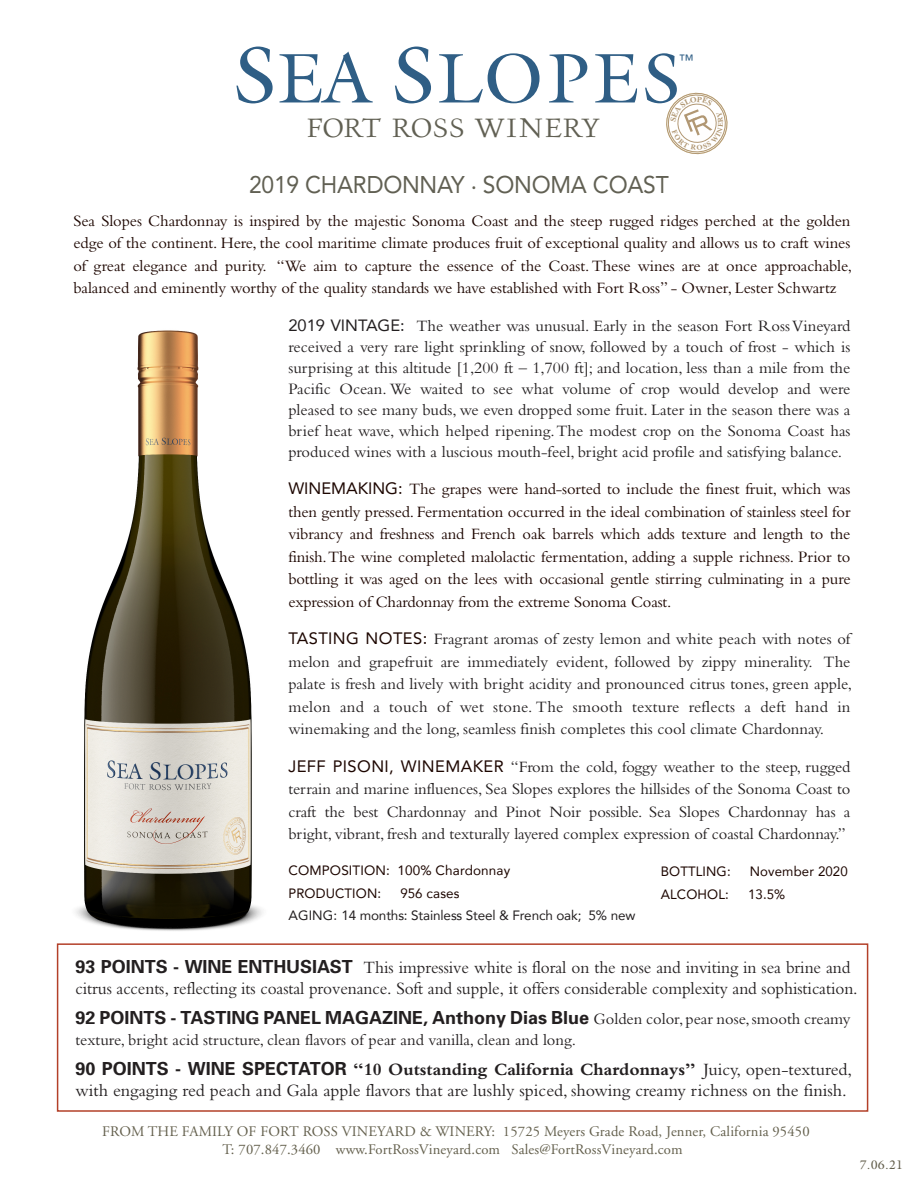
<style>
.page{position:relative;width:918px;height:1188px;background:#fff}
.page>*{position:absolute;margin:0;border:0;box-sizing:border-box;transform-origin:0 0}
.t1{font:70.95px "Galliard";letter-spacing:.05em;color:#2f5e85}
.t2{font:26.85px "Prospero";letter-spacing:.04em;color:#616053}
.t3{font:24px "Avenir";letter-spacing:-.01em;color:#616053;scale:.95 1}
.t4{font:18px/21px "M Bembo";letter-spacing:-.005em;color:#231f20;scale:.96 1}
.t5{font:18px "Bembo";color:#231f20}
.t6{font:700 18px "Univers";color:#231f20}
.t7{font:700 18px "M Bembo";color:#231f20}
.t8{font:16.5px/22.5px "Bembo";color:#231f20;text-align:justify}
.t9{font:16.5px/22.5px "Bembo";letter-spacing:-.01em;color:#1d0600;text-align:justify}
.t10{font:14.85px "Avenir";color:#2f5e85}
.t11{font:14.7px/18px "Adobe Garamond";letter-spacing:.01em;color:#64604d;text-align:center}
.t12{font:13.5px/22.5px "Avenir";letter-spacing:.01em;color:#1d0600}
.t13{font:13.5px "Avenir";letter-spacing:-.01em;color:#231f20}
.t14{font:12.6px "Galliard";color:#64604d}
.s1{font-size:80.7px}
.s2{font-family:"Avenir";font-size:16.35px}
.s3{font-family:"Avenir"}
.s4{font-family:"Avenir";color:#1d0600}
.s5{font-family:"Univers";font-weight:700}
.s6{font-family:"Bembo";font-weight:400;font-size:16.5px}
.s7{font-family:"Univers"}
.s8{font-family:"Bembo";font-weight:400}
</style>
<div class="page">
<img style="left:76px;top:330px;width:187px;height:601px">
<div style="left:57px;top:943px;width:811px;height:169px;border:2px solid #b34029"></div>
<svg style="left:666px;top:92px;width:62px;height:63px"></svg>
<h1 class="t1" style="left:234px;top:34px;width:447px"><span class="s1">S</span>EA <span class="s1">S</span>LOPES</h1>
<h2 class="t2" style="left:308px;top:112px;width:295px">FORT ROSS WINERY</h2>
<p class="t10" style="left:679px;top:48px;width:16px">™</p>
<h3 class="t3" style="left:249px;top:171px;width:443px">2019 CHARDONNAY . SONOMA COAST</h3>
<p class="t9" style="left:73px;top:209px;width:780px">Sea Slopes Chardonnay is inspired by the majestic Sonoma Coast and the steep rugged ridges perched at the golden edge of the continent. Here, the cool maritime climate produces fruit of exceptional quality and allows us to craft wines of great elegance and purity. “We aim to capture the essence of the Coast. These wines are at once approachable, balanced and eminently worthy of the quality standards we have established with Fort Ross” - Owner, Lester Schwartz</p>
<p class="t8" style="left:288px;top:315px;width:564px;line-height:21px"><span class="s2">2019 VINTAGE:</span> The weather was unusual. Early in the season Fort Ross Vineyard received a very rare light sprinkling of snow, followed by a touch of frost - which is surprising at this altitude [1,200 ft – 1,700 ft]; and location, less than a mile from the Pacific Ocean. We waited to see what volume of crop would develop and were pleased to see many buds, we even dropped some fruit. Later in the season there was a brief heat wave, which helped ripening. The modest crop on the Sonoma Coast has produced wines with a luscious mouth-feel, bright acid profile and satisfying balance.</p>
<p class="t9" style="left:288px;top:478px;width:564px"><span class="s3">WINEMAKING:</span> The grapes were hand-sorted to include the finest fruit, which was then gently pressed. Fermentation occurred in the ideal combination of stainless steel for vibrancy and freshness and French oak barrels which adds texture and length to the finish. The wine completed malolactic fermentation, adding a supple richness. Prior to bottling it was aged on the lees with occasional gentle stirring culminating in a pure expression of Chardonnay from the extreme Sonoma Coast.</p>
<p class="t8" style="left:288px;top:628px;width:565px"><span class="s4">TASTING NOTES:</span> Fragrant aromas of zesty lemon and white peach with notes of melon and grapefruit are immediately evident, followed by zippy minerality. The palate is fresh and lively with bright acidity and pronounced citrus tones, green apple, melon and a touch of wet stone. The smooth texture reflects a deft hand in winemaking and the long, seamless finish completes this cool climate Chardonnay.</p>
<p class="t8" style="left:288px;top:755px;width:564px"><span class="s4">JEFF PISONI, WINEMAKER</span> “From the cold, foggy weather to the steep, rugged terrain and marine influences, Sea Slopes explores the hillsides of the Sonoma Coast to craft the best Chardonnay and Pinot Noir possible. Sea Slopes Chardonnay has a bright, vibrant, fresh and texturally layered complex expression of coastal Chardonnay.”</p>
<p class="t12" style="left:288px;top:859px;width:223px">COMPOSITION: 100% Chardonnay<br>PRODUCTION:</p>
<p class="t12" style="left:661px;top:860px;width:71px">BOTTLING:</p>
<p class="t12" style="left:750px;top:860px;width:99px">November 2020</p>
<p class="t12" style="left:661px;top:883px;width:70px">ALCOHOL:</p>
<p class="t12" style="left:748px;top:883px;width:39px">13.5%</p>
<p class="t12" style="left:400px;top:882px;width:61px">956 cases</p>
<p class="t13" style="left:288px;top:905px;width:349px">AGING: 14 months: Stainless Steel &amp; French oak; 5% new</p>
<p class="t4" style="left:75px;top:957px;width:816px"><span class="s5">93 POINTS - WINE ENTHUSIAST</span> This impressive white is floral on the nose and inviting in sea brine and citrus accents, reflecting its coastal provenance. Soft and supple, it offers considerable complexity and sophistication.</p>
<p class="t6" style="left:75px;top:1006px;width:777px">92 POINTS - TASTING PANEL MAGAZINE, Anthony Dias Blue <span class="s6">Golden color, pear nose, smooth creamy</span></p>
<p class="t8" style="left:75px;top:1029px;width:502px">texture, bright acid structure, clean flavors of pear and vanilla, clean and long.</p>
<p class="t7" style="left:75px;top:1060px;width:778px"><span class="s7">90 POINTS - WINE SPECTATOR</span> “10 Outstanding California Chardonnays” <span class="s8">Juicy, open-textured,</span></p>
<p class="t5" style="left:75px;top:1080px;width:773px">with engaging red peach and Gala apple flavors that are lushly spiced, showing creamy richness on the finish.</p>
<p class="t11" style="left:102px;top:1123px;width:709px">FROM THE FAMILY OF FORT ROSS VINEYARD &amp; WINERY: 15725 Meyers Grade Road, Jenner, California 95450<br>T: 707.847.3460 www.FortRossVineyard.com Sales@FortRossVineyard.com</p>
<p class="t14" style="left:860px;top:1156px;width:45px">7.06.21</p>
</div>
